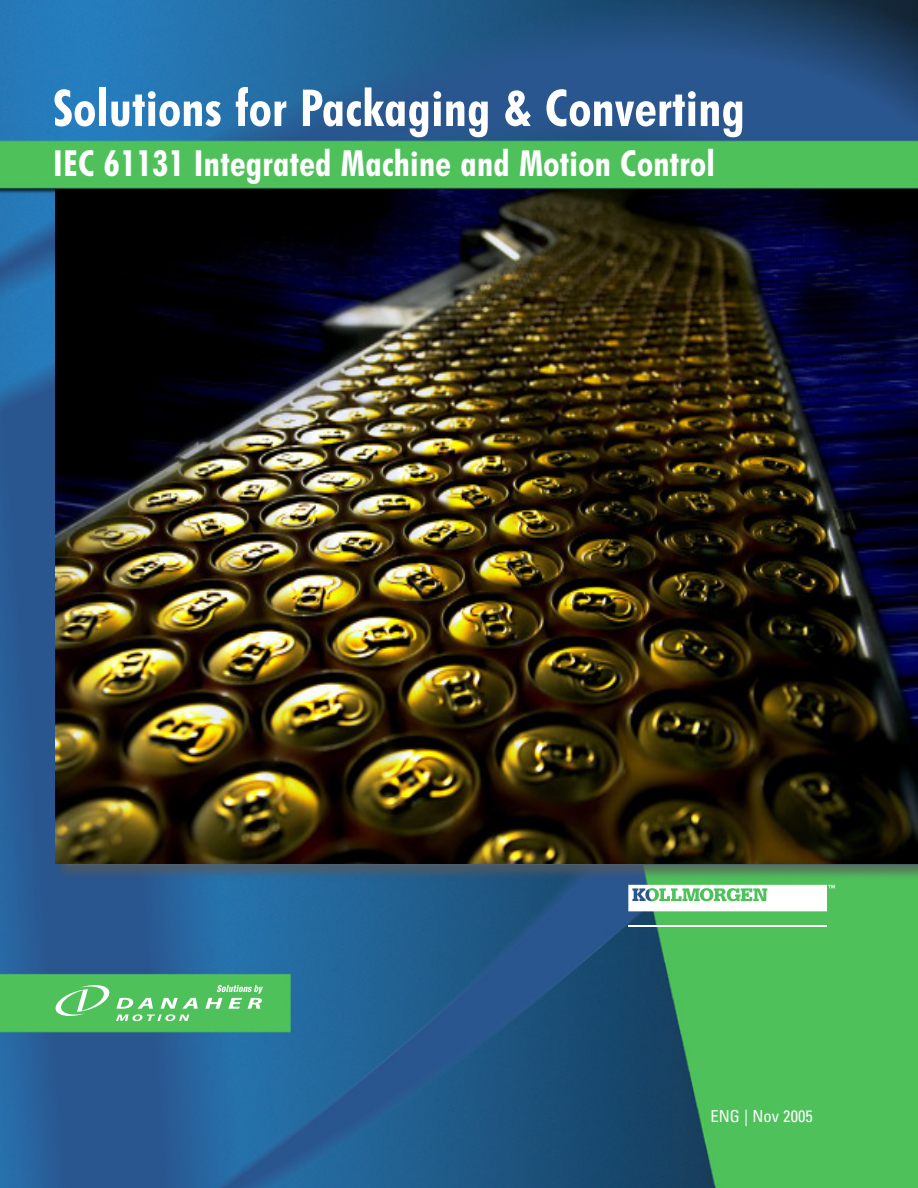
<style>
.page{position:relative;width:918px;height:1188px;background:#fff}
.page>*{position:absolute;margin:0;border:0;box-sizing:border-box;transform-origin:0 0}
.t1{font:700 condensed 51px "Futura BT";letter-spacing:.01em;color:#fff}
.t2{font:700 condensed 36px "Futura BT";letter-spacing:.01em;color:#fff}
.t3{font:condensed 16.5px "Univers";letter-spacing:.005em;color:#fff}
</style>
<div class="page">
<img style="left:0;top:0;width:918px;height:1188px">
<svg style="left:54px;top:983px;width:144px;height:38px;background:#6ccb76"></svg>
<svg style="left:205px;top:985px;width:58px;height:24px"></svg>
<hr style="left:629px;top:925px;width:198px;height:2px;background:#fff">
<svg style="left:628px;top:885px;width:207px;height:26px"></svg>
<div style="left:54px;top:188px;width:864px;height:693px;background:#59595b;opacity:.75"></div>
<img style="left:55px;top:189px;width:863px;height:675px">
<h1 class="t1" style="left:53px;top:77px;width:693px">Solutions for Packaging &amp; Converting</h1>
<p class="t2" style="left:53px;top:141px;width:663px">IEC 61131 Integrated Machine and Motion Control</p>
<p class="t3" style="left:710px;top:1106px;width:104px">ENG | Nov 2005</p>
</div>
